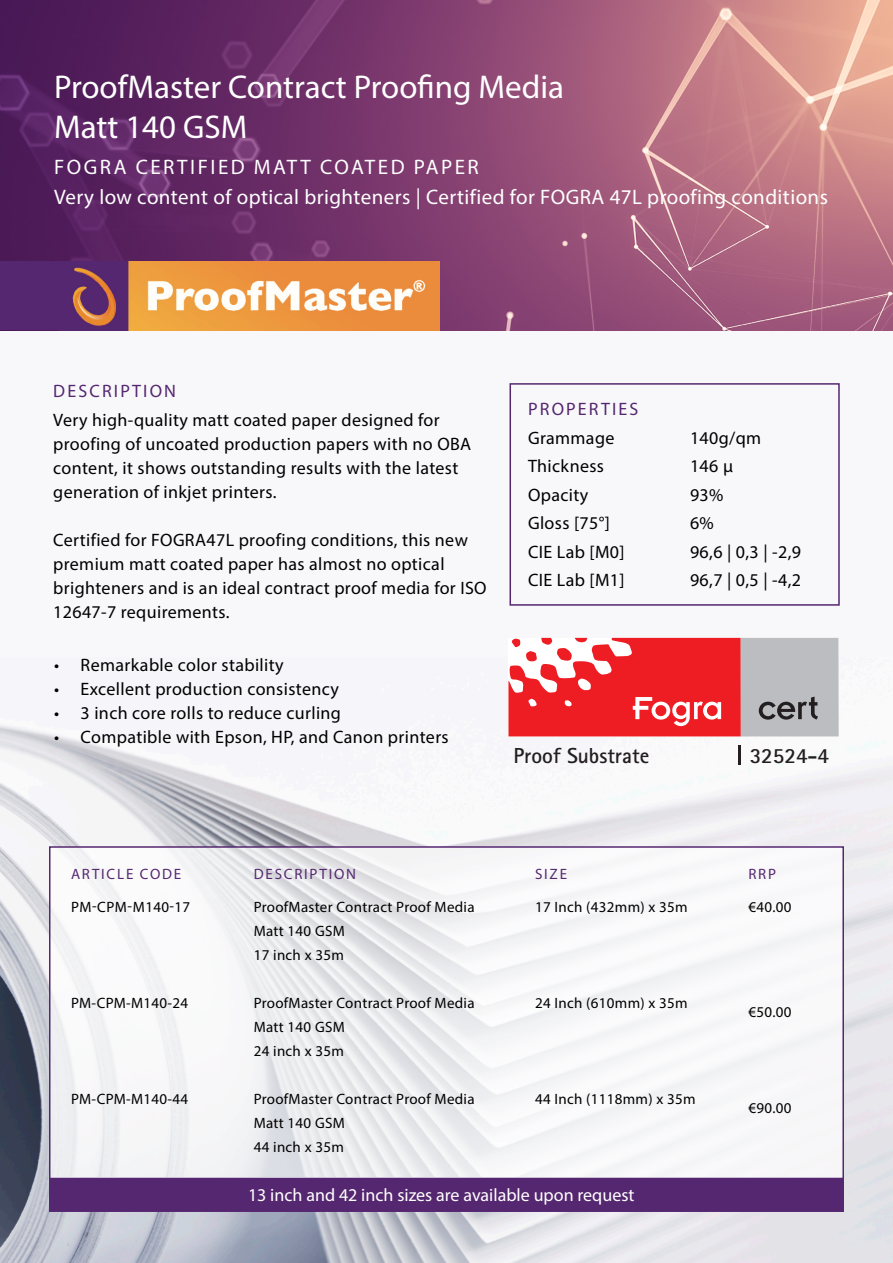
<style>
.page{position:relative;width:893px;height:1263px;background:#fff}
.page>*{position:absolute;margin:0;border:0;box-sizing:border-box;transform-origin:0 0}
.t1{font:33px/39.6px "Myriad Pro";color:#fff}
.t2{font:700 21.75px "Rotis Sans Serif Std";color:#231f20}
.t3{font:21px "Myriad Pro";letter-spacing:.02em;color:#fff}
.t4{font:21px "Myriad Pro";letter-spacing:.12em;color:#fff}
.t5{font:18px/24px "Myriad Pro";letter-spacing:.02em;color:#000}
.t6{font:18px "Myriad Pro";color:#fff}
.t7{font:18px "Myriad Pro";letter-spacing:.12em;color:#552770}
.t8{font:15px "Myriad Pro";letter-spacing:.02em;color:#000}
.t9{font:15px "Myriad Pro";letter-spacing:.12em;color:#552770}
</style>
<div class="page">
<img style="left:0;top:0;width:893px;height:330px">
<div style="left:0;top:261px;width:439px;height:69px;background:#552770"></div>
<img style="left:72px;top:261px;width:367px;height:69px">
<img style="left:0;top:724px;width:893px;height:539px">
<svg style="left:739px;top:746px;width:2px;height:19px"></svg>
<svg style="left:508px;top:638px;width:233px;height:98px"></svg>
<div style="left:741px;top:638px;width:98px;height:98px;background:#bcbdc0"></div>
<svg style="left:759px;top:697px;width:59px;height:23px"></svg>
<div style="left:509px;top:383px;width:331px;height:223px;border:2px solid #552770"></div>
<div style="left:50px;top:1178px;width:794px;height:33px;background:#552770"></div>
<svg style="left:52px;top:849px;width:789px;height:329px;fill:#f6f6f7"></svg>
<div style="left:49px;top:846px;width:795px;height:366px;border:2px solid #552770"></div>
<p class="t1" style="left:54px;top:67px;width:512px">ProofMaster Contract Proofing Media<br>Matt 140 GSM</p>
<p class="t4" style="left:54px;top:153px;width:426px">FOGRA CERTIFIED MATT COATED PAPER</p>
<p class="t3" style="left:54px;top:183px;width:775px">Very low content of optical brighteners | Certified for FOGRA 47L proofing conditions</p>
<p class="t7" style="left:53px;top:380px;width:124px">DESCRIPTION</p>
<p class="t5" style="left:53px;top:407px;width:419px">Very high-quality matt coated paper designed for proofing of uncoated production papers with no OBA content, it shows outstanding results with the latest generation of inkjet printers.</p>
<p class="t5" style="left:53px;top:527px;width:435px">Certified for FOGRA47L proofing conditions, this new premium matt coated paper has almost no optical brighteners and is an ideal contract proof media for ISO 12647-7 requirements.</p>
<p class="t5" style="left:54px;top:653px;width:231px">• Remarkable color stability</p>
<p class="t5" style="left:54px;top:677px;width:286px">• Excellent production consistency</p>
<p class="t5" style="left:54px;top:701px;width:288px">• 3 inch core rolls to reduce curling</p>
<p class="t5" style="left:54px;top:725px;width:396px">• Compatible with Epson, HP, and Canon printers</p>
<p class="t7" style="left:528px;top:398px;width:112px">PROPERTIES</p>
<p class="t5" style="left:528px;top:425px;width:88px">Grammage</p>
<p class="t5" style="left:690px;top:425px;width:73px">140g/qm</p>
<p class="t5" style="left:528px;top:454px;width:77px">Thickness</p>
<p class="t5" style="left:690px;top:454px;width:44px">146 μ</p>
<p class="t5" style="left:528px;top:482px;width:62px">Opacity</p>
<p class="t5" style="left:690px;top:482px;width:35px">93%</p>
<p class="t5" style="left:528px;top:511px;width:83px">Gloss [75°]</p>
<p class="t5" style="left:690px;top:511px;width:25px">6%</p>
<p class="t5" style="left:528px;top:539px;width:98px">CIE Lab [M0]</p>
<p class="t5" style="left:690px;top:539px;width:112px">96,6 | 0,3 | -2,9</p>
<p class="t5" style="left:528px;top:568px;width:98px">CIE Lab [M1]</p>
<p class="t5" style="left:690px;top:568px;width:112px">96,7 | 0,5 | -4,2</p>
<p class="t2" style="left:513px;top:743px;width:137px">Proof Substrate</p>
<p class="t2" style="left:750px;top:742px;width:81px">32524-4</p>
<p class="t9" style="left:71px;top:865px;width:112px">ARTICLE CODE</p>
<p class="t8" style="left:71px;top:898px;width:121px">PM-CPM-M140-17</p>
<p class="t8" style="left:71px;top:994px;width:119px">PM-CPM-M140-24</p>
<p class="t8" style="left:71px;top:1090px;width:119px">PM-CPM-M140-44</p>
<p class="t9" style="left:254px;top:865px;width:104px">DESCRIPTION</p>
<p class="t8" style="left:254px;top:898px;width:222px">ProofMaster Contract Proof Media</p>
<p class="t8" style="left:254px;top:922px;width:93px">Matt 140 GSM</p>
<p class="t8" style="left:254px;top:946px;width:92px">17 inch x 35m</p>
<p class="t8" style="left:254px;top:994px;width:222px">ProofMaster Contract Proof Media</p>
<p class="t8" style="left:254px;top:1018px;width:93px">Matt 140 GSM</p>
<p class="t8" style="left:254px;top:1042px;width:92px">24 inch x 35m</p>
<p class="t8" style="left:254px;top:1090px;width:222px">ProofMaster Contract Proof Media</p>
<p class="t8" style="left:254px;top:1114px;width:93px">Matt 140 GSM</p>
<p class="t8" style="left:254px;top:1138px;width:92px">44 inch x 35m</p>
<p class="t9" style="left:535px;top:864px;width:34px">SIZE</p>
<p class="t8" style="left:535px;top:897px;width:154px">17 Inch (432mm) x 35m</p>
<p class="t8" style="left:535px;top:993px;width:154px">24 Inch (610mm) x 35m</p>
<p class="t8" style="left:535px;top:1089px;width:162px">44 Inch (1118mm) x 35m</p>
<p class="t9" style="left:748px;top:864px;width:29px">RRP</p>
<p class="t8" style="left:748px;top:897px;width:45px">€40.00</p>
<p class="t8" style="left:748px;top:1002px;width:45px">€50.00</p>
<p class="t8" style="left:748px;top:1098px;width:45px">€90.00</p>
<p class="t6" style="left:248px;top:1183px;width:388px">13 inch and 42 inch sizes are available upon request</p>
</div>
